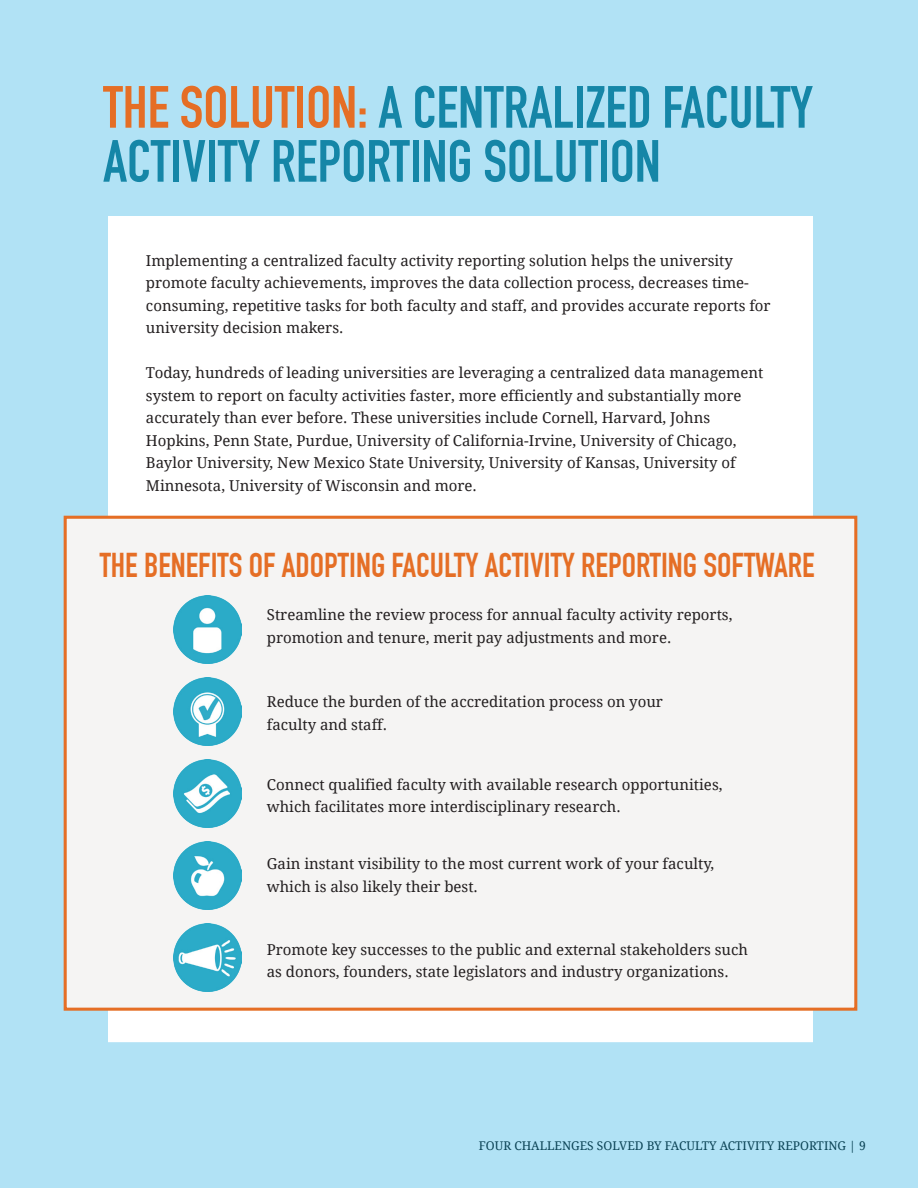
<style>
.page{position:relative;width:918px;height:1188px;background:#b1e2f5}
.page>*{position:absolute;margin:0;border:0;box-sizing:border-box;transform-origin:0 0}
.t1{font:700 58.5px/54px "DIN Condensed";color:#1586a7}
.t2{font:700 33.75px "DIN Condensed";color:#e56e25}
.t3{font:15px/22.5px "Droid Serif";color:#231f20}
.t4{font:12px "Droid Serif";color:#0b4355}
.s1{color:#e56e25}
</style>
<div class="page">
<div style="left:108px;top:216px;width:705px;height:826px;background:#fff"></div>
<div style="left:64px;top:516px;width:793px;height:495px;background:#f5f4f3;border:3px solid #e56e25"></div>
<img style="left:173px;top:595px;width:68px;height:68px">
<img style="left:173px;top:677px;width:68px;height:68px">
<img style="left:173px;top:759px;width:68px;height:68px">
<img style="left:173px;top:841px;width:68px;height:68px">
<img style="left:173px;top:924px;width:68px;height:68px">
<p class="t1" style="left:103px;top:81px;width:711px"><span class="s1">THE SOLUTION:</span> A CENTRALIZED FACULTY<br>ACTIVITY REPORTING SOLUTION</p>
<p class="t3" style="left:146px;top:249px;width:626px">Implementing a centralized faculty activity reporting solution helps the university promote faculty achievements, improves the data collection process, decreases time&shy;consuming, repetitive tasks for both faculty and staff, and provides accurate reports for university decision makers.</p>
<p class="t3" style="left:146px;top:362px;width:619px">Today, hundreds of leading universities are leveraging a centralized data management system to report on faculty activities faster, more efficiently and substantially more accurately than ever before. These universities include Cornell, Harvard, Johns Hopkins, Penn State, Purdue, University of California-Irvine, University of Chicago, Baylor University, New Mexico State University, University of Kansas, University of Minnesota, University of Wisconsin and more.</p>
<p class="t2" style="left:100px;top:545px;width:716px">THE BENEFITS OF ADOPTING FACULTY ACTIVITY REPORTING SOFTWARE</p>
<p class="t3" style="left:267px;top:604px;width:467px">Streamline the review process for annual faculty activity reports, promotion and tenure, merit pay adjustments and more.</p>
<p class="t3" style="left:267px;top:691px;width:398px">Reduce the burden of the accreditation process on your</p>
<p class="t3" style="left:267px;top:713px;width:122px">faculty and staff.</p>
<p class="t3" style="left:267px;top:773px;width:457px">Connect qualified faculty with available research opportunities, which facilitates more interdisciplinary research.</p>
<p class="t3" style="left:267px;top:853px;width:449px">Gain instant visibility to the most current work of your faculty, which is also likely their best.</p>
<p class="t3" style="left:267px;top:938px;width:483px">Promote key successes to the public and external stakeholders such as donors, founders, state legislators and industry organizations.</p>
<p class="t4" style="left:479px;top:1139px;width:389px">FOUR CHALLENGES SOLVED BY FACULTY ACTIVITY REPORTING | 9</p>
</div>
